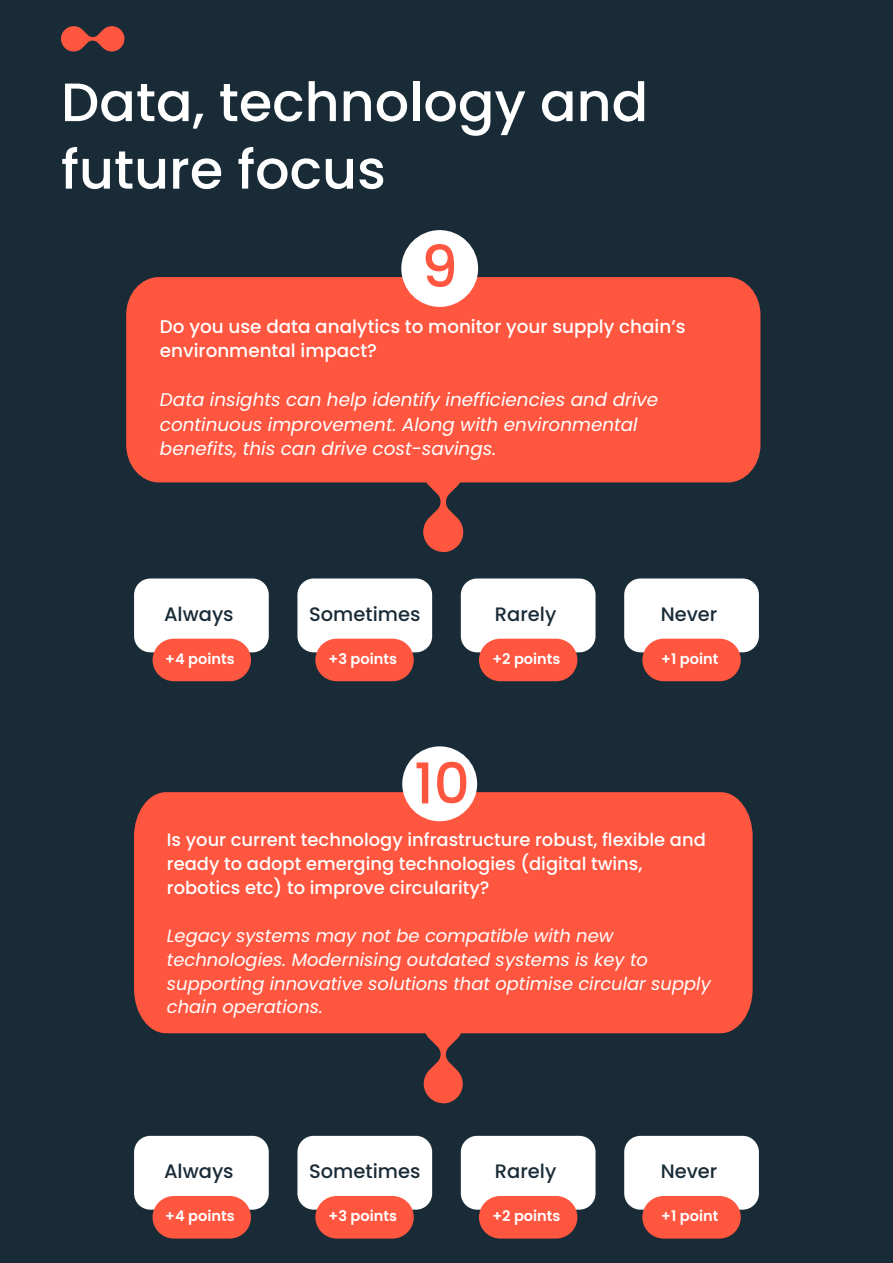
<style>
.page{position:relative;width:893px;height:1263px;background:#192b37}
.page>*{position:absolute;margin:0;border:0;box-sizing:border-box;transform-origin:0 0}
.t1{font:500 57.6px "Dava Sans";color:#ff5640}
.t2{font:500 56.25px "Dava Sans";color:#ff5640}
.t3{font:500 54px/67.5px "Dava Sans";color:#fff}
.t4{font:500 19.5px "Dava Sans";color:#192b37}
.t5{font:italic 18.3px/24.5px "Dava Sans";color:#fff}
.t6{font:500 18.3px/24.5px "Dava Sans";color:#fff}
.t7{font:italic 17.85px/23.9px "Dava Sans";color:#fff}
.t8{font:500 17.85px/23.9px "Dava Sans";color:#fff}
.t9{font:700 14.55px "Dava Sans";color:#fff}
</style>
<div class="page">
<svg style="left:61px;top:26px;width:63px;height:25px"></svg>
<div style="left:134px;top:578px;width:135px;height:74px;background:#fff;border-radius:16px"></div>
<div style="left:297px;top:578px;width:135px;height:74px;background:#fff;border-radius:16px"></div>
<div style="left:461px;top:578px;width:134px;height:74px;background:#fff;border-radius:16px"></div>
<div style="left:624px;top:578px;width:135px;height:74px;background:#fff;border-radius:16px"></div>
<div style="left:153px;top:639px;width:98px;height:42px;background:#ff5640;border-radius:21px"></div>
<div style="left:315px;top:639px;width:99px;height:42px;background:#ff5640;border-radius:21px"></div>
<div style="left:479px;top:639px;width:98px;height:42px;background:#ff5640;border-radius:21px"></div>
<div style="left:642px;top:639px;width:99px;height:42px;background:#ff5640;border-radius:21px"></div>
<div style="left:134px;top:1136px;width:135px;height:74px;background:#fff;border-radius:16px"></div>
<div style="left:297px;top:1136px;width:135px;height:74px;background:#fff;border-radius:16px"></div>
<div style="left:461px;top:1136px;width:134px;height:74px;background:#fff;border-radius:16px"></div>
<div style="left:624px;top:1136px;width:135px;height:74px;background:#fff;border-radius:16px"></div>
<div style="left:153px;top:1196px;width:98px;height:42px;background:#ff5640;border-radius:21px"></div>
<div style="left:315px;top:1196px;width:99px;height:42px;background:#ff5640;border-radius:21px"></div>
<div style="left:479px;top:1196px;width:98px;height:42px;background:#ff5640;border-radius:21px"></div>
<div style="left:642px;top:1196px;width:99px;height:42px;background:#ff5640;border-radius:21px"></div>
<svg style="left:423px;top:482px;width:40px;height:70px"></svg>
<div style="left:126px;top:277px;width:634px;height:205px;background:#ff5640"></div>
<div style="left:401px;top:230px;width:77px;height:77px;background:#fff;border-radius:50%"></div>
<svg style="left:424px;top:1033px;width:39px;height:70px"></svg>
<div style="left:134px;top:792px;width:619px;height:241px;background:#ff5640"></div>
<div style="left:402px;top:746px;width:75px;height:75px;background:#fff;border-radius:50%"></div>
<h3 class="t3" style="left:61px;top:68px;width:589px">Data, technology and future focus</h3>
<h1 class="t1" style="left:421px;top:230px;width:38px">9</h1>
<p class="t6" style="left:160px;top:314px;width:527px">Do you use data analytics to monitor your supply chain’s environmental impact?</p>
<p class="t5" style="left:160px;top:388px;width:500px">Data insights can help identify inefficiencies and drive continuous improvement. Along with environmental benefits, this can drive cost-savings.</p>
<p class="t4" style="left:164px;top:602px;width:71px">Always</p>
<p class="t4" style="left:309px;top:602px;width:113px">Sometimes</p>
<p class="t4" style="left:495px;top:602px;width:63px">Rarely</p>
<p class="t4" style="left:661px;top:602px;width:58px">Never</p>
<p class="t9" style="left:165px;top:649px;width:71px">+4 points</p>
<p class="t9" style="left:329px;top:649px;width:70px">+3 points</p>
<p class="t9" style="left:492px;top:649px;width:70px">+2 points</p>
<p class="t9" style="left:661px;top:649px;width:59px">+1 point</p>
<h2 class="t2" style="left:414px;top:748px;width:57px">10</h2>
<p class="t8" style="left:167px;top:828px;width:540px">Is your current technology infrastructure robust, flexible and ready to adopt emerging technologies (digital twins, robotics etc) to improve circularity?</p>
<p class="t7" style="left:167px;top:924px;width:545px">Legacy systems may not be compatible with new technologies. Modernising outdated systems is key to supporting innovative solutions that optimise circular supply chain operations.</p>
<p class="t4" style="left:164px;top:1159px;width:71px">Always</p>
<p class="t4" style="left:309px;top:1159px;width:113px">Sometimes</p>
<p class="t4" style="left:495px;top:1159px;width:63px">Rarely</p>
<p class="t4" style="left:661px;top:1159px;width:58px">Never</p>
<p class="t9" style="left:165px;top:1206px;width:71px">+4 points</p>
<p class="t9" style="left:329px;top:1206px;width:70px">+3 points</p>
<p class="t9" style="left:492px;top:1206px;width:70px">+2 points</p>
<p class="t9" style="left:661px;top:1206px;width:59px">+1 point</p>
</div>
